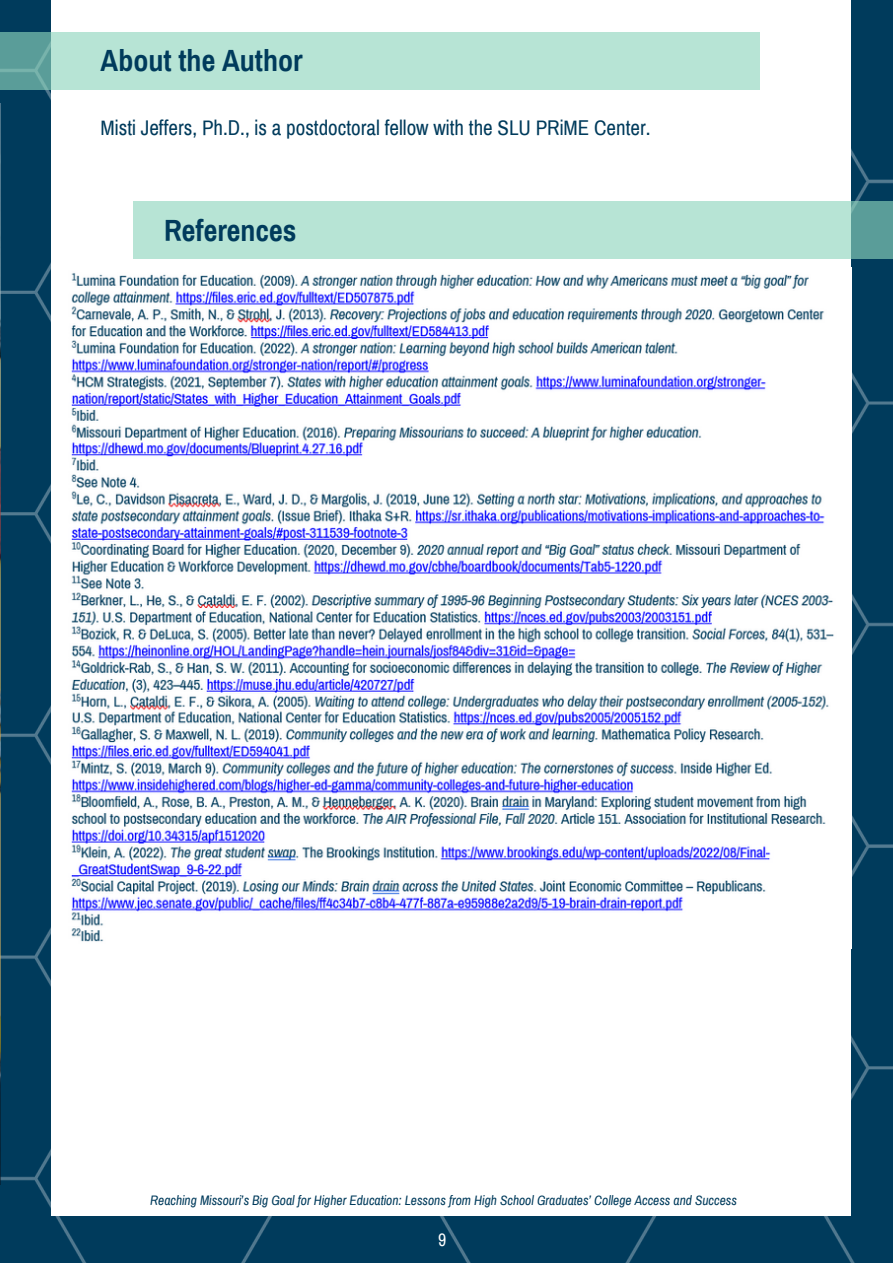
<style>
.page{position:relative;width:893px;height:1264px;background:#fff}
.page>*{position:absolute;margin:0;border:0;box-sizing:border-box;transform-origin:0 0}
.t1{font:700 30px "Archivo Narrow";color:#003b5c}
.t2{font:21px "Archivo Narrow";color:#003b5c}
.t3{font:18px "Archivo Narrow";color:#fff}
.t4{font:italic 13.5px "Archivo Narrow";color:#003b5c}
</style>
<div class="page">
<div style="left:0;top:0;width:892px;height:1262px;background:#003b5c"></div>
<div style="left:51px;top:0;width:799px;height:1215px;background:#fff"></div>
<img style="left:0;top:103px;width:1px;height:1081px">
<div style="left:133px;top:201px;width:759px;height:58px;background:#b7e4d5"></div>
<svg style="left:0;top:32px;width:759px;height:58px;background:#b0ded0"></svg>
<img style="left:71px;top:268px;width:780px;height:680px">
<h1 class="t1" style="left:101px;top:43px;width:203px">About the Author</h1>
<h2 class="t2" style="left:101px;top:115px;width:551px">Misti Jeffers, Ph.D., is a postdoctoral fellow with the SLU PRiME Center.</h2>
<h1 class="t1" style="left:164px;top:213px;width:134px">References</h1>
<p class="t4" style="left:150px;top:1192px;width:588px">Reaching Missouri’s Big Goal for Higher Education: Lessons from High School Graduates’ College Access and Success</p>
<h3 class="t3" style="left:438px;top:1228px;width:10px">9</h3>
</div>
